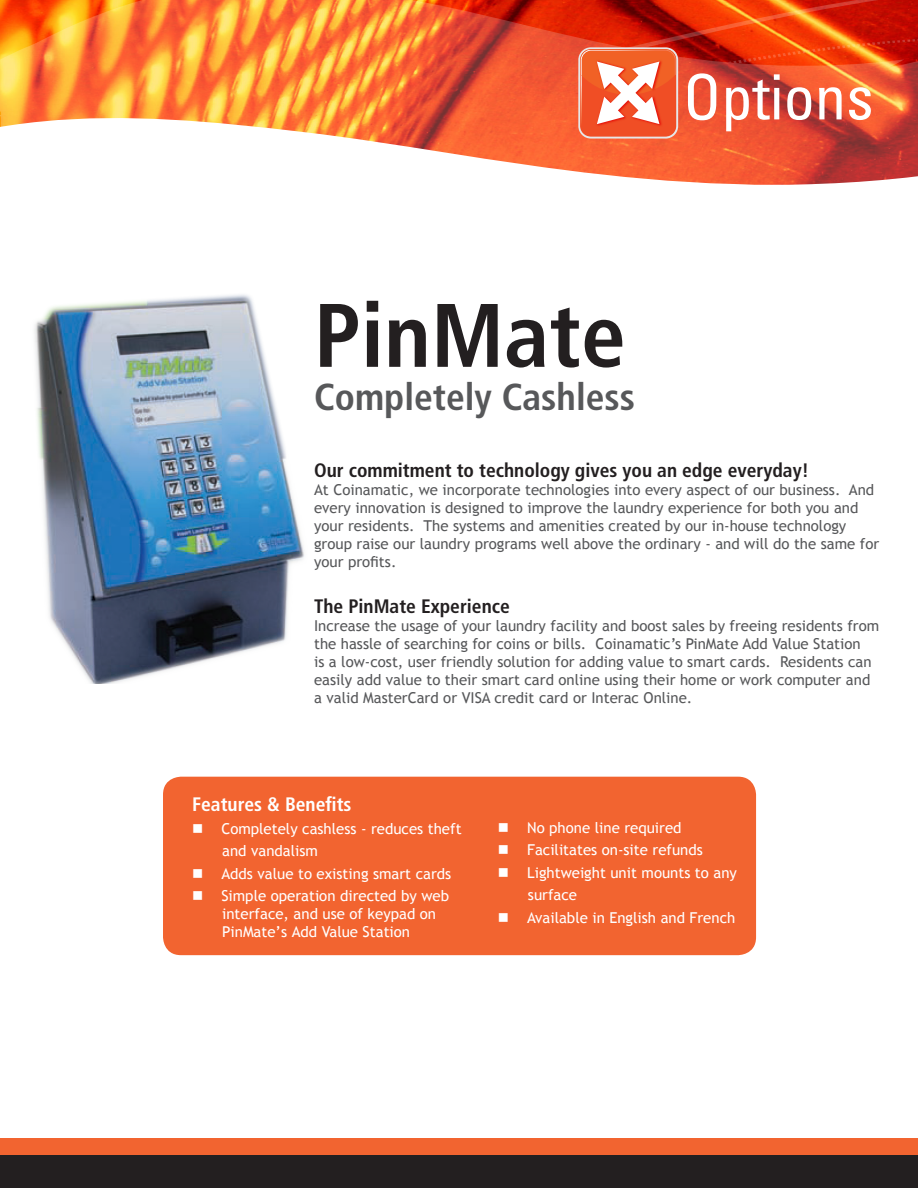
<style>
.page{position:relative;width:918px;height:1188px;background:#fff}
.page>*{position:absolute;margin:0;border:0;box-sizing:border-box;transform-origin:0 0}
.t1{font:700 condensed 90px "Frutiger LT Std";color:#231f20}
.t2{font:condensed 62.4px "Univers";color:#fff}
.t3{font:700 condensed 37.5px "Frutiger LT Std";color:#57585a}
.t4{font:700 condensed 19.5px "Frutiger LT Std";color:#231f20}
.t5{font:700 condensed 19.5px "Frutiger LT Std";color:#fff}
.t6{font:15px/18px "Trebuchet MS";color:#57585a}
.t7{font:15px/18px "Trebuchet MS";color:#fff}
</style>
<div class="page">
<svg style="left:0;top:0;width:918px;height:185px"></svg>
<div style="left:0;top:1154px;width:918px;height:34px;background:#231f20"></div>
<div style="left:0;top:1138px;width:918px;height:16px;background:#f26430"></div>
<div style="left:163px;top:777px;width:593px;height:178px;background:#f26430;border-radius:18px"></div>
<img style="left:34px;top:294px;width:270px;height:390px">
<p class="t2" style="left:683px;top:58px;width:192px">Options</p>
<p class="t1" style="left:314px;top:282px;width:313px">PinMate</p>
<p class="t3" style="left:314px;top:375px;width:322px">Completely Cashless</p>
<p class="t4" style="left:314px;top:458px;width:496px">Our commitment to technology gives you an edge everyday!</p>
<p class="t6" style="left:314px;top:481px;width:567px">At Coinamatic, we incorporate technologies into every aspect of our business. And every innovation is designed to improve the laundry experience for both you and your residents. The systems and amenities created by our in-house technology group raise our laundry programs well above the ordinary - and will do the same for your profits.</p>
<p class="t4" style="left:314px;top:595px;width:197px">The PinMate Experience</p>
<p class="t6" style="left:314px;top:617px;width:567px">Increase the usage of your laundry facility and boost sales by freeing residents from the hassle of searching for coins or bills. Coinamatic’s PinMate Add Value Station<br>is a low-cost, user friendly solution for adding value to smart cards. Residents can easily add value to their smart card online using their home or work computer and a valid MasterCard or VISA credit card or Interac Online.</p>
<p class="t5" style="left:192px;top:793px;width:161px">Features &amp; Benefits</p>
<p class="t7" style="left:192px;top:820px;width:271px">■ Completely cashless - reduces theft</p>
<p class="t7" style="left:222px;top:842px;width:97px">and vandalism</p>
<p class="t7" style="left:192px;top:865px;width:261px">■ Adds value to existing smart cards</p>
<p class="t7" style="left:192px;top:887px;width:258px">■ Simple operation directed by web</p>
<p class="t7" style="left:222px;top:905px;width:215px">interface, and use of keypad on<br>PinMate’s Add Value Station</p>
<p class="t7" style="left:498px;top:818px;width:185px">■ No phone line required</p>
<p class="t7" style="left:498px;top:841px;width:206px">■ Facilitates on-site refunds</p>
<p class="t7" style="left:498px;top:863px;width:241px">■ Lightweight unit mounts to any</p>
<p class="t7" style="left:528px;top:886px;width:51px">surface</p>
<p class="t7" style="left:498px;top:908px;width:239px">■ Available in English and French</p>
</div>
